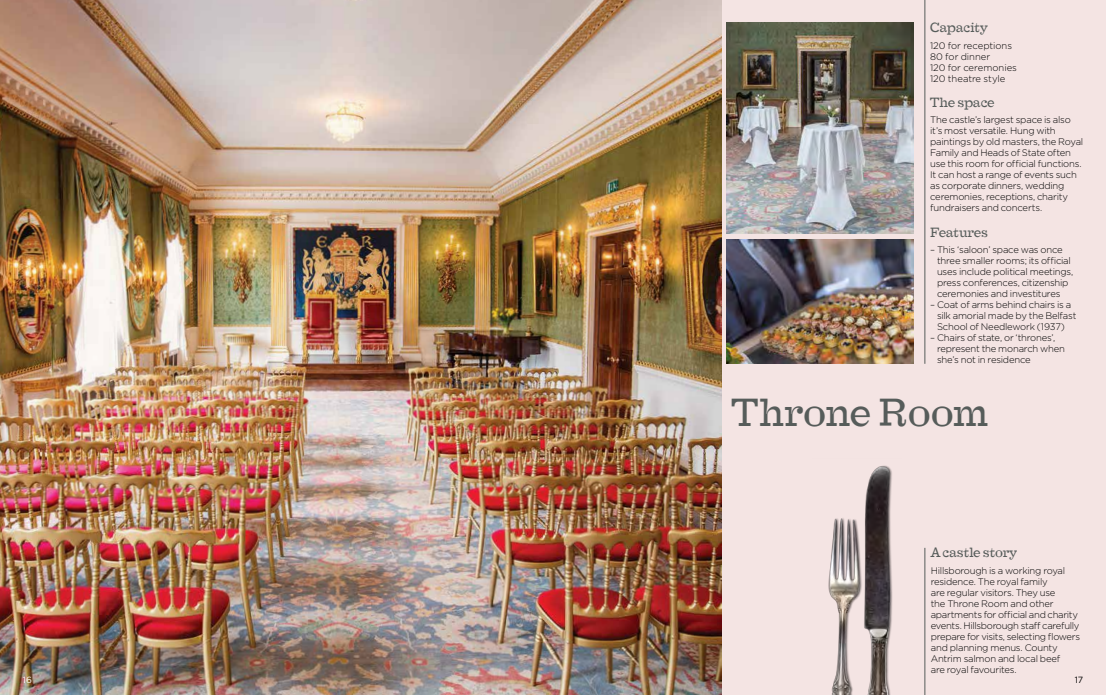
<style>
.page{position:relative;width:1106px;height:695px;background:#fff}
.page>*{position:absolute;margin:0;border:0;box-sizing:border-box;transform-origin:0 0}
.A_head_Farao{font:38px "Farao";letter-spacing:-.005em;color:#565c5a}
.t1{font:13px "Farao";letter-spacing:-.015em;color:#565c5a}
.Body_text_light{font:300 9.5px/11px "Gotham";letter-spacing:-.025em;color:#000}
.Body_text_light-2{font:300 9.5px "Gotham";letter-spacing:-.005em;color:#000}
.Body_text_light-3{font:300 9.5px "Gotham";color:#000}
.t2{font:9px "Gotham";color:#fff}
.t3{font:9px "Gotham";color:#000}
</style>
<div class="page">
<div style="left:0;top:0;width:1106px;height:694px;background:#f4e4e3"></div>
<img style="left:0;top:0;width:721px;height:694px">
<hr style="left:924px;top:0;width:1px;height:364px;background:#565c5a">
<hr style="left:924px;top:547px;width:1px;height:147px;background:#565c5a">
<img style="left:727px;top:23px;width:186px;height:211px">
<img style="left:727px;top:239px;width:186px;height:124px">
<img style="left:828px;top:465px;width:65px;height:229px">
<p class="t1" style="left:930px;top:21px;width:59px">Capacity</p>
<p class="Body_text_light-2" style="left:930px;top:40px;width:83px">120 for receptions</p>
<p class="Body_text_light-3" style="left:930px;top:51px;width:62px">80 for dinner</p>
<p class="Body_text_light-3" style="left:930px;top:62px;width:88px">120 for ceremonies</p>
<p class="Body_text_light-2" style="left:930px;top:73px;width:77px">120 theatre style</p>
<p class="t1" style="left:930px;top:95px;width:66px">The space</p>
<p class="Body_text_light" style="left:930px;top:114px;width:155px">The castle’s largest space is also it’s most versatile. Hung with paintings by old masters, the Royal<br>Family and Heads of State often use this room for official functions.<br>It can host a range of events such as corporate dinners, wedding ceremonies, receptions, charity fundraisers and concerts.</p>
<p class="t1" style="left:930px;top:225px;width:59px">Features</p>
<p class="Body_text_light" style="left:937px;top:244px;width:138px;text-indent:-7px">– This ‘saloon’ space was once three smaller rooms; its official uses include political meetings, press conferences, citizenship ceremonies and investitures</p>
<p class="Body_text_light" style="left:937px;top:299px;width:141px;text-indent:-7px">– Coat of arms behind chairs is a silk amorial made by the Belfast<br>School of Needlework (1937)</p>
<p class="Body_text_light" style="left:937px;top:332px;width:129px;text-indent:-7px">– Chairs of state, or ‘thrones’, represent the monarch when she’s not in residence</p>
<p class="A_head_Farao" style="left:731px;top:392px;width:258px">Throne Room</p>
<p class="t1" style="left:930px;top:545px;width:87px">A castle story</p>
<p class="Body_text_light" style="left:930px;top:564px;width:151px">Hillsborough is a working royal residence. The royal family<br>are regular visitors. They use<br>the Throne Room and other apartments for official and charity events. Hillsborough staff carefully prepare for visits, selecting flowers and planning menus. County<br>Antrim salmon and local beef<br>are royal favourites.</p>
<p class="t2" style="left:23px;top:674px;width:11px">16</p>
<p class="t3" style="left:1074px;top:674px;width:10px">17</p>
</div>
